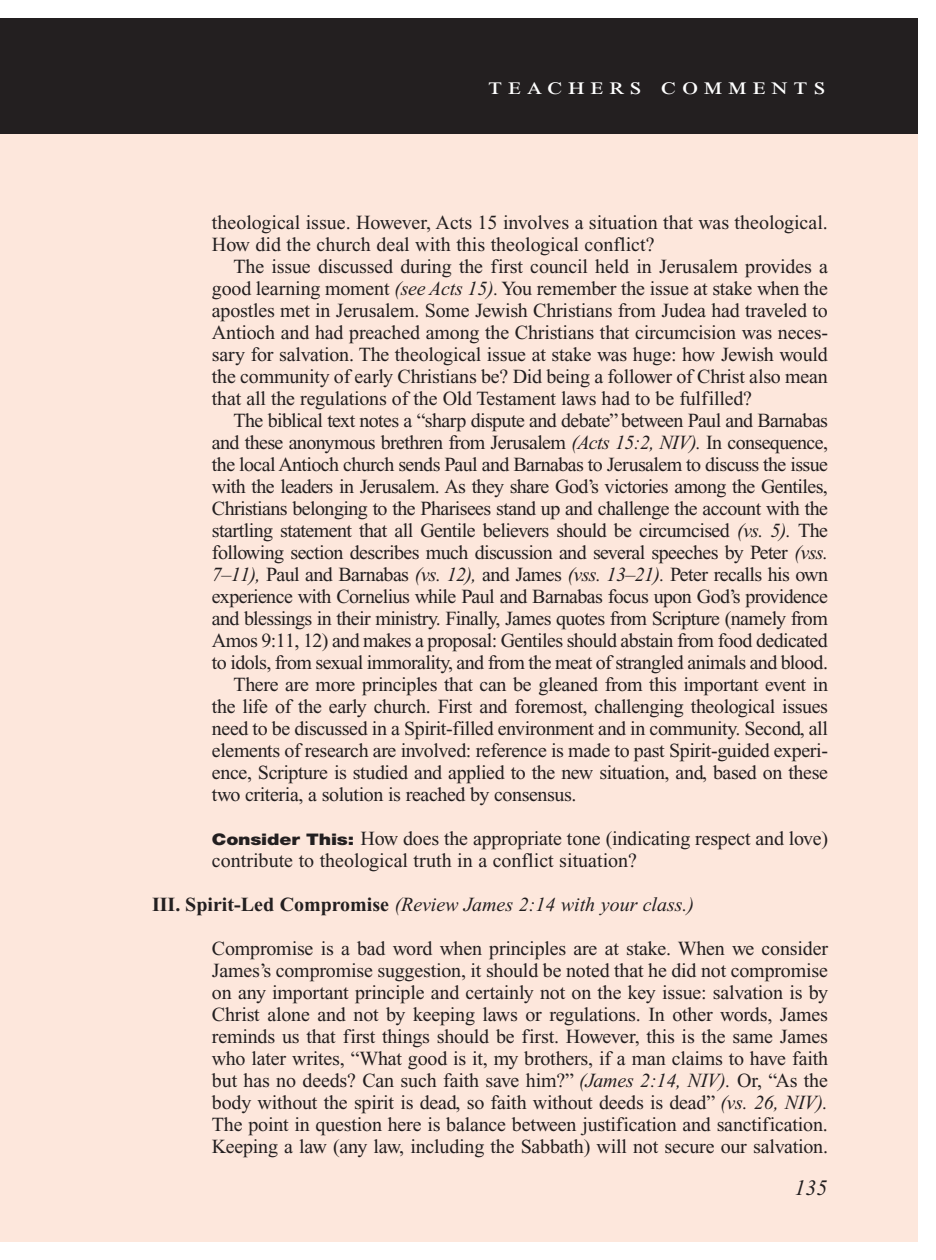
<style>
.page{position:relative;width:936px;height:1260px;background:#fff}
.page>*{position:absolute;margin:0;border:0;box-sizing:border-box;transform-origin:0 0}
.t1{font:24px "Times New Roman PS Std";letter-spacing:.2em;color:#fff;scale:1.2 1}
.PageNumbers{font:italic 22px "Times New Roman PS Std";color:#231f20}
.Objectives_Body_Text{font:20px/22px "Times New Roman PS Std";letter-spacing:-.025em;color:#231f20;text-align:justify}
.Objectives_Body_Text-2{font:20px/22px "Times New Roman PS Std";color:#231f20}
.Roman_Numeral_Sub_He{font:italic 20px "Times New Roman PS Std";color:#231f20}
.s1{font-style:italic}
.s2{font-family:"Helvetica Neue LT Std";font-weight:900;font-size:16px}
.s3{font-weight:700;font-style:normal}
</style>
<div class="page">
<div style="left:36px;top:18px;width:882px;height:122px;background:#231f20"></div>
<div style="left:0;top:18px;width:36px;height:122px;background:#231f20"></div>
<div style="left:0;top:134px;width:918px;height:1108px;background:#fde7dc"></div>
<p class="t1" style="left:488px;top:73px;width:283px">teachers comments</p>
<p class="Objectives_Body_Text-2" style="left:212px;top:211px;width:617px">theological issue. However, Acts 15 involves a situation that was theological.<br>How did the church deal with this theological conflict?</p>
<p class="Objectives_Body_Text" style="left:212px;top:255px;width:618px;text-indent:22px">The issue discussed during the first council held in Jerusalem provides a good learning moment <span class="s1">(see Acts 15).</span> You remember the issue at stake when the apostles met in Jerusalem. Some Jewish Christians from Judea had traveled to Antioch and had preached among the Christians that circumcision was neces&shy;sary for salvation. The theological issue at stake was huge: how Jewish would the community of early Christians be? Did being a follower of Christ also mean that all the regulations of the Old Testament laws had to be fulfilled?</p>
<p class="Objectives_Body_Text" style="left:212px;top:409px;width:618px;text-align:left;text-indent:22px">The biblical text notes a “sharp dispute and debate” between Paul and Barnabas and these anonymous brethren from Jerusalem <span class="s1">(Acts 15:2, NIV).</span> In consequence, the local Antioch church sends Paul and Barnabas to Jerusalem to discuss the issue with the leaders in Jerusalem. As they share God’s victories among the Gentiles, Christians belonging to the Pharisees stand up and challenge the account with the startling statement that all Gentile believers should be circumcised <span class="s1">(vs. 5).</span> The following section describes much discussion and several speeches by Peter <span class="s1">(vss.<br>7–11),</span> Paul and Barnabas <span class="s1">(vs. 12),</span> and James <span class="s1">(vss. 13–21).</span> Peter recalls his own experience with Cornelius while Paul and Barnabas focus upon God’s providence and blessings in their ministry. Finally, James quotes from Scripture (namely from Amos 9:11, 12) and makes a proposal: Gentiles should abstain from food dedicated to idols, from sexual immorality, and from the meat of strangled animals and blood.</p>
<p class="Objectives_Body_Text" style="left:212px;top:673px;width:618px;text-indent:22px">There are more principles that can be gleaned from this important event in the life of the early church. First and foremost, challenging theological issues need to be discussed in a Spirit-filled environment and in community. Second, all elements of research are involved: reference is made to past Spirit-guided experi&shy;ence, Scripture is studied and applied to the new situation, and, based on these two criteria, a solution is reached by consensus.</p>
<p class="Objectives_Body_Text-2" style="left:212px;top:827px;width:618px"><span class="s2">Consider This:</span> How does the appropriate tone (indicating respect and love) contribute to theological truth in a conflict situation?</p>
<p class="Roman_Numeral_Sub_He" style="left:152px;top:893px;width:544px"><span class="s3">III. Spirit-Led Compromise</span> (Review James 2:14 with your class.)</p>
<p class="Objectives_Body_Text" style="left:212px;top:937px;width:618px">Compromise is a bad word when principles are at stake. When we consider James’s compromise suggestion, it should be noted that he did not compromise on any important principle and certainly not on the key issue: salvation is by Christ alone and not by keeping laws or regulations. In other words, James reminds us that first things should be first. However, this is the same James who later writes, “What good is it, my brothers, if a man claims to have faith but has no deeds? Can such faith save him?” <span class="s1">(James 2:14, NIV).</span> Or, “As the body without the spirit is dead, so faith without deeds is dead” <span class="s1">(vs. 26, NIV).<br></span>The point in question here is balance between justification and sanctification.<br>Keeping a law (any law, including the Sabbath) will not secure our salvation.</p>
<p class="PageNumbers" style="left:794px;top:1176px;width:34px">135</p>
</div>
